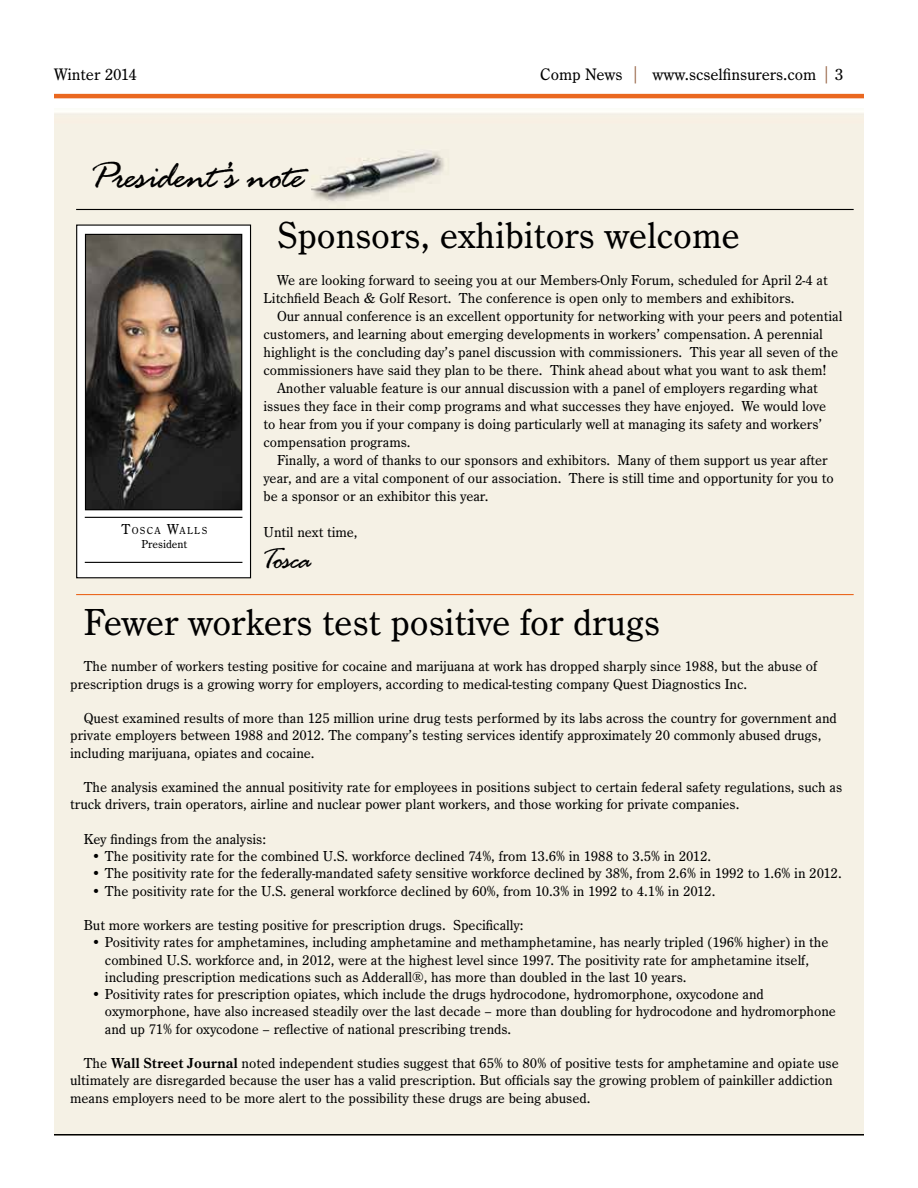
<style>
.page{position:relative;width:918px;height:1188px;background:#fff}
.page>*{position:absolute;margin:0;border:0;box-sizing:border-box;transform-origin:0 0}
.t1{font:40.65px "Rage Italic Plain";letter-spacing:-.015em;color:#000}
.t2{font:39px "Century Old Style EF";color:#000}
.t3{font:30px "Rage Italic Plain";letter-spacing:-.01em;color:#000}
.t4{font:17.25px "Century Old Style EF";color:#000}
.t5{font:15px/17.2px "Century Old Style EF";color:#000}
.t6{font:12px "Century Old Style EF";color:#000}
.t7{font:10.5px "Century Old Style EF";letter-spacing:.13em;color:#000}
.s1{font-size:20.7px;color:#925d3d}
.s2{font-size:15px}
.s3{font-weight:700}
</style>
<div class="page">
<div style="left:54px;top:112px;width:810px;height:1022px;background:#f5f1e5"></div>
<hr style="left:54px;top:1134px;width:810px;height:2px;background:#000">
<hr style="left:54px;top:94px;width:810px;height:4px;background:#ea6820">
<hr style="left:76px;top:209px;width:778px;height:1px;background:#000">
<hr style="left:76px;top:594px;width:778px;height:1px;background:#ea6820">
<div style="left:77px;top:225px;width:174px;height:353px;background:#fff"></div>
<div style="left:76px;top:225px;width:175px;height:353px;border:1px solid #000"></div>
<img style="left:87px;top:236px;width:153px;height:272px">
<div style="left:85px;top:234px;width:157px;height:276px;border:1px solid #000"></div>
<hr style="left:85px;top:517px;width:157px;height:1px;background:#000">
<hr style="left:85px;top:562px;width:157px;height:1px;background:#000">
<p class="t4" style="left:54px;top:64px;width:85px">Winter 2014</p>
<p class="t4" style="left:540px;top:64px;width:305px">Comp News <span class="s1">|</span> www.scselfinsurers.com <span class="s1">|</span> 3</p>
<h1 class="t1" style="left:91px;top:152px;width:213px">President’s note</h1>
<h2 class="t2" style="left:277px;top:212px;width:465px">Sponsors, exhibitors welcome</h2>
<p class="t5" style="left:264px;top:271px;width:566px;line-height:18px;text-indent:14px">We are looking forward to seeing you at our Members-Only Forum, scheduled for April 2-4 at<br>Litchfield Beach &amp; Golf Resort. The conference is open only to members and exhibitors.</p>
<p class="t5" style="left:277px;top:308px;width:567px">Our annual conference is an excellent opportunity for networking with your peers and potential</p>
<p class="t5" style="left:264px;top:326px;width:561px">customers, and learning about emerging developments in workers’ compensation. A perennial</p>
<p class="t5" style="left:264px;top:344px;width:576px">highlight is the concluding day’s panel discussion with commissioners. This year all seven of the</p>
<p class="t5" style="left:264px;top:362px;width:565px">commissioners have said they plan to be there. Think ahead about what you want to ask them!</p>
<p class="t5" style="left:277px;top:380px;width:542px">Another valuable feature is our annual discussion with a panel of employers regarding what</p>
<p class="t5" style="left:264px;top:398px;width:564px">issues they face in their comp programs and what successes they have enjoyed. We would love</p>
<p class="t5" style="left:264px;top:416px;width:560px">to hear from you if your company is doing particularly well at managing its safety and workers’</p>
<p class="t5" style="left:264px;top:434px;width:149px">compensation programs.</p>
<p class="t5" style="left:277px;top:452px;width:552px">Finally, a word of thanks to our sponsors and exhibitors. Many of them support us year after</p>
<p class="t5" style="left:264px;top:470px;width:572px">year, and are a vital component of our association. There is still time and opportunity for you to</p>
<p class="t5" style="left:264px;top:488px;width:227px">be a sponsor or an exhibitor this year.</p>
<p class="t5" style="left:264px;top:524px;width:96px">Until next time,</p>
<h3 class="t3" style="left:264px;top:541px;width:49px">Tosca</h3>
<p class="t7" style="left:122px;top:524px;width:87px"><span class="s2">T</span>OSCA <span class="s2">W</span>ALLS</p>
<p class="t6" style="left:141px;top:537px;width:47px">President</p>
<h2 class="t2" style="left:84px;top:599px;width:578px">Fewer workers test positive for drugs</h2>
<p class="t5" style="left:70px;top:658px;width:749px;text-indent:14px">The number of workers testing positive for cocaine and marijuana at work has dropped sharply since 1988, but the abuse of prescription drugs is a growing worry for employers, according to medical-testing company Quest Diagnostics Inc.</p>
<p class="t5" style="left:70px;top:709px;width:768px;text-indent:14px">Quest examined results of more than 125 million urine drug tests performed by its labs across the country for government and private employers between 1988 and 2012. The company’s testing services identify approximately 20 commonly abused drugs, including marijuana, opiates and cocaine.</p>
<p class="t5" style="left:70px;top:778px;width:773px;text-indent:14px">The analysis examined the annual positivity rate for employees in positions subject to certain federal safety regulations, such as truck drivers, train operators, airline and nuclear power plant workers, and those working for private companies.</p>
<p class="t5" style="left:84px;top:830px;width:184px">Key findings from the analysis:</p>
<p class="t5" style="left:91px;top:847px;width:622px">• The positivity rate for the combined U.S. workforce declined 74%, from 13.6% in 1988 to 3.5% in 2012.</p>
<p class="t5" style="left:91px;top:865px;width:752px">• The positivity rate for the federally-mandated safety sensitive workforce declined by 38%, from 2.6% in 1992 to 1.6% in 2012.</p>
<p class="t5" style="left:91px;top:882px;width:626px">• The positivity rate for the U.S. general workforce declined by 60%, from 10.3% in 1992 to 4.1% in 2012.</p>
<p class="t5" style="left:84px;top:916px;width:441px">But more workers are testing positive for prescription drugs. Specifically:</p>
<p class="t5" style="left:105px;top:934px;width:725px;text-indent:-14px">• Positivity rates for amphetamines, including amphetamine and methamphetamine, has nearly tripled (196% higher) in the combined U.S. workforce and, in 2012, were at the highest level since 1997. The positivity rate for amphetamine itself, including prescription medications such as Adderall®, has more than doubled in the last 10 years.</p>
<p class="t5" style="left:105px;top:985px;width:733px;text-indent:-14px">• Positivity rates for prescription opiates, which include the drugs hydrocodone, hydromorphone, oxycodone and oxymorphone, have also increased steadily over the last decade – more than doubling for hydrocodone and hydromorphone and up 71% for oxycodone – reflective of national prescribing trends.</p>
<p class="t5" style="left:70px;top:1054px;width:770px;text-indent:14px">The <span class="s3">Wall Street Journal</span> noted independent studies suggest that 65% to 80% of positive tests for amphetamine and opiate use ultimately are disregarded because the user has a valid prescription. But officials say the growing problem of painkiller addiction means employers need to be more alert to the possibility these drugs are being abused.</p>
</div>
